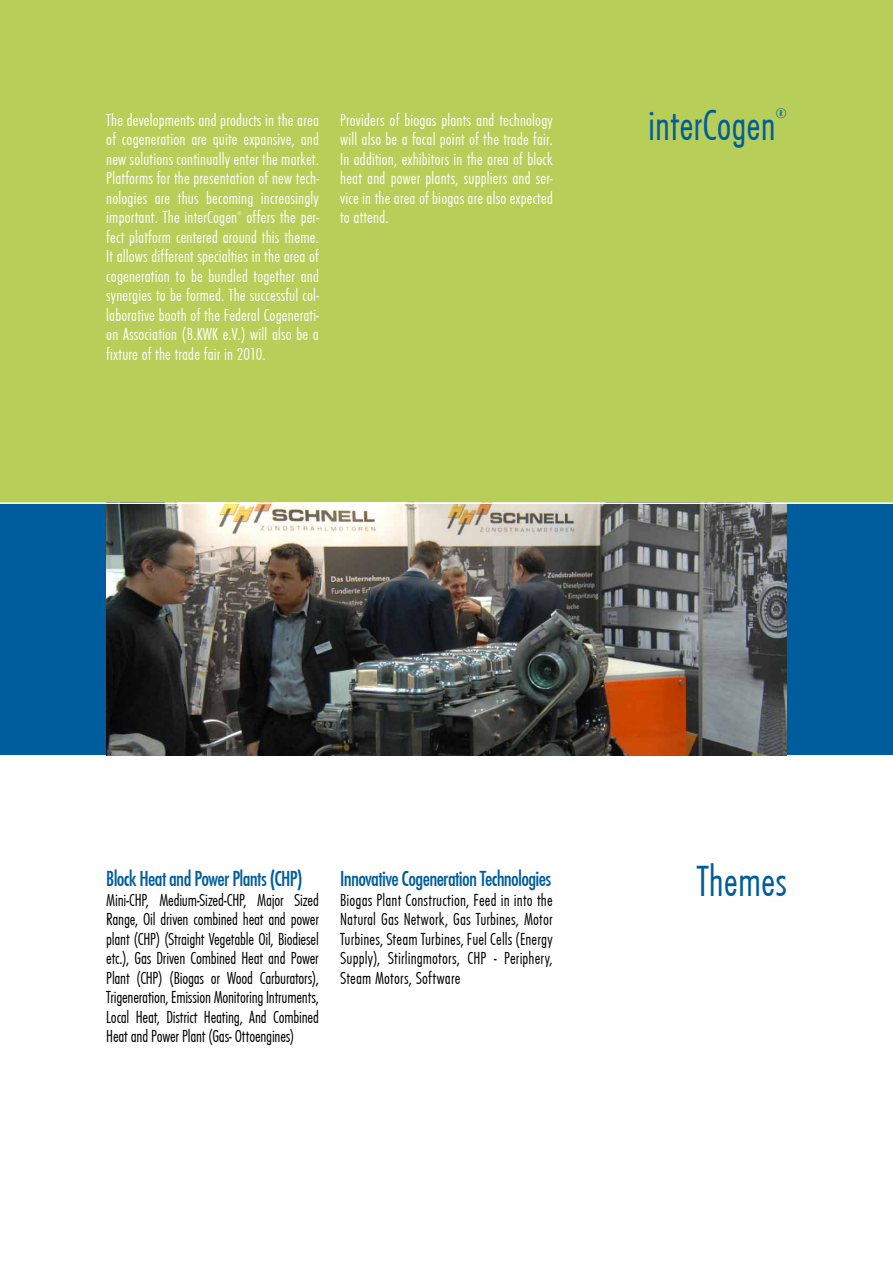
<style>
.page{position:relative;width:893px;height:1263px;background:#fff}
.page>*{position:absolute;margin:0;border:0;box-sizing:border-box;transform-origin:0 0}
.t1{font:45px "Futura T Lig Con";color:#005d9d}
.t2{font:22.5px "Futura T Med Con";letter-spacing:-.03em;color:#005d9d}
.t3{font:18px/19.5px "Futura T Lig Con";letter-spacing:.01em;color:#fff;text-align:justify}
.t4{font:18px/19.5px "Futura T Lig Con";color:#000;text-align:justify}
.t5{font:14.4px "Futura T Lig Con";color:#005d9d}
.t6{font:5.7px "Futura T Lig Con";color:#fff}
</style>
<div class="page">
<div style="left:0;top:0;width:893px;height:503px;background:#b7cf59"></div>
<div style="left:0;top:503px;width:893px;height:252px;background:#005d9d"></div>
<img style="left:106px;top:504px;width:681px;height:251px">
<hr style="left:0;top:502px;width:893px;height:2px;background:#fff">
<p class="t3" style="left:106px;top:111px;width:214px">The developments and products in the area of cogeneration are quite expansive, and new solutions continually enter the market.<br>Platforms for the presentation of new tech&shy;nologies are thus becoming increasingly important. The interCogen</p>
<p class="t3" style="left:106px;top:208px;width:214px;text-indent:140px">offers the per&shy;fect platform centered around this theme.<br>It allows different specialties in the area of cogeneration to be bundled together and synergies to be formed. The successful col&shy;laborative booth of the Federal Cogenerati&shy;on Association (B.KWK e.V.) will also be a fixture of the trade fair in 2010.</p>
<p class="t6" style="left:237px;top:210px;width:6px">®</p>
<p class="t3" style="left:340px;top:110px;width:214px">Providers of biogas plants and technology will also be a focal point of the trade fair.<br>In addition, exhibitors in the area of block heat and power plants, suppliers and ser&shy;vice in the area of biogas are also expected to attend.</p>
<h1 class="t1" style="left:648px;top:101px;width:129px">interCogen</h1>
<p class="t5" style="left:776px;top:106px;width:12px">®</p>
<p class="t2" style="left:106px;top:867px;width:198px">Block Heat and Power Plants (CHP)</p>
<p class="t4" style="left:106px;top:891px;width:214px">Mini-CHP, Medium-Sized-CHP, Major Sized Range, Oil driven combined heat and power plant (CHP) (Straight Vegetable Oil, Biodiesel etc.), Gas Driven Combined Heat and Power Plant (CHP) (Biogas or Wood Carburators), Trigeneration, Emission Monitoring Intruments, Local Heat, District Heating, And Combined Heat and Power Plant (Gas- Ottoengines)</p>
<p class="t2" style="left:340px;top:867px;width:213px">Innovative Cogeneration Technologies</p>
<p class="t4" style="left:340px;top:891px;width:214px">Biogas Plant Construction, Feed in into the Natural Gas Network, Gas Turbines, Motor Turbines, Steam Turbines, Fuel Cells (Energy Supply), Stirlingmotors, CHP - Periphery, Steam Motors, Software</p>
<h1 class="t1" style="left:697px;top:857px;width:91px">Themes</h1>
</div>
